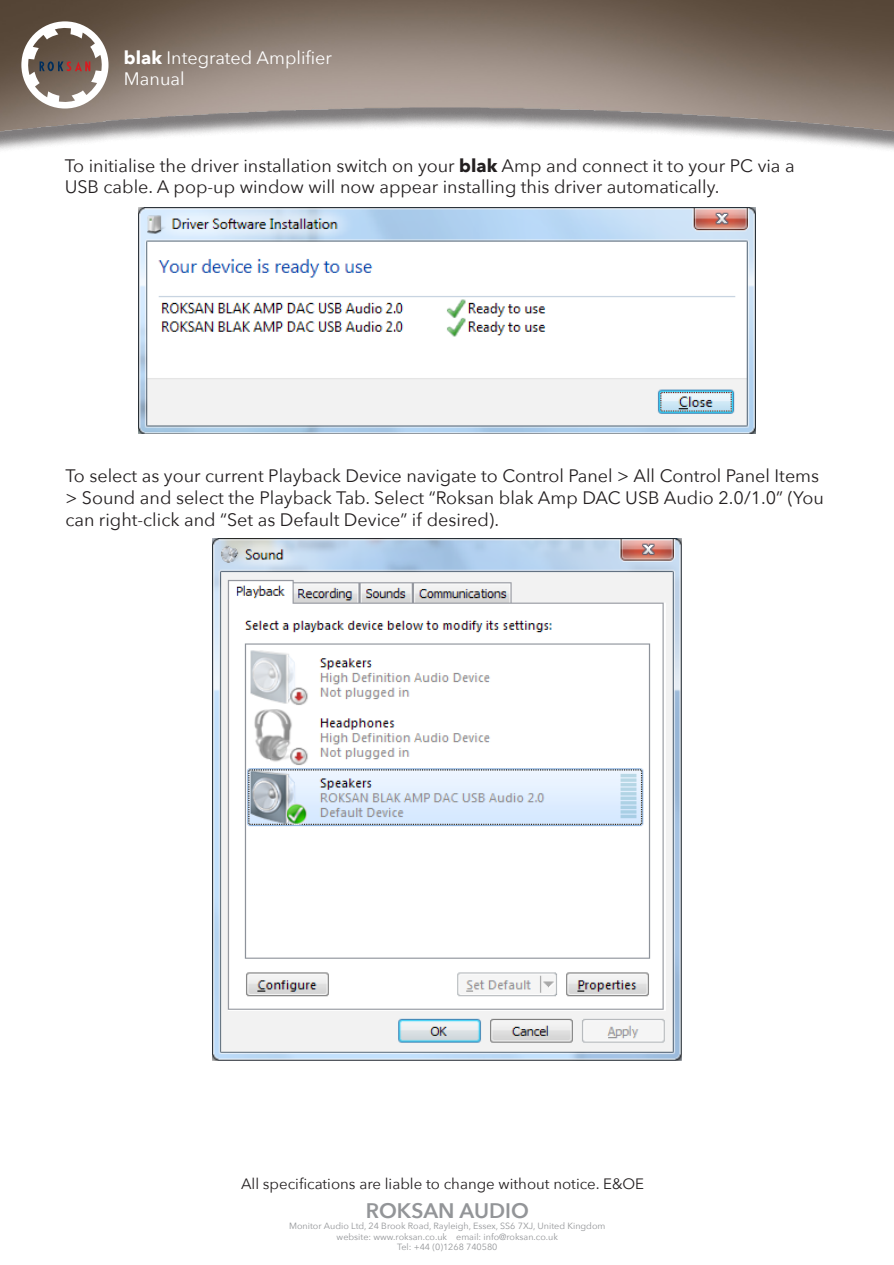
<style>
.page{position:relative;width:894px;height:1265px;background:#fff}
.page>*{position:absolute;margin:0;border:0;box-sizing:border-box;transform-origin:0 0}
.t1{font:600 21px "Avenir Next";color:#939598}
.t2{font:18px/21.6px "Avenir Next";color:#231f20}
.t3{font:18px/21.6px "Avenir Next";color:#fff}
.t4{font:15px "Avenir Next";color:#231f20}
.t5{font:9px/10.8px "Avenir Next";color:#939598;text-align:center}
.s1{font-weight:700}
</style>
<div class="page">
<img style="left:0;top:0;width:893px;height:434px">
<svg style="left:21px;top:21px;width:87px;height:87px"></svg>
<img style="left:139px;top:207px;width:616px;height:227px">
<img style="left:212px;top:538px;width:470px;height:523px">
<p class="t3" style="left:124px;top:46px;width:210px"><span class="s1">blak</span> Integrated Amplifier<br>Manual</p>
<p class="t2" style="left:65px;top:154px;width:731px">To initialise the driver installation switch on your <span class="s1">blak</span> Amp and connect it to your PC via a<br>USB cable. A pop-up window will now appear installing this driver automatically.</p>
<p class="t2" style="left:65px;top:464px;width:759px">To select as your current Playback Device navigate to Control Panel &gt; All Control Panel Items &gt; Sound and select the Playback Tab. Select “Roksan blak Amp DAC USB Audio 2.0/1.0” (You can right-click and “Set as Default Device” if desired).</p>
<p class="t4" style="left:241px;top:1170px;width:404px">All specifications are liable to change without notice. E&amp;OE</p>
<p class="t1" style="left:366px;top:1192px;width:164px">ROKSAN AUDIO</p>
<p class="t5" style="left:289px;top:1219px;width:318px">Monitor Audio Ltd, 24 Brook Road, Rayleigh, Essex, SS6 7XJ, United Kingdom website: www.roksan.co.uk email: info@roksan.co.uk<br>Tel: +44 (0)1268 740580</p>
</div>
